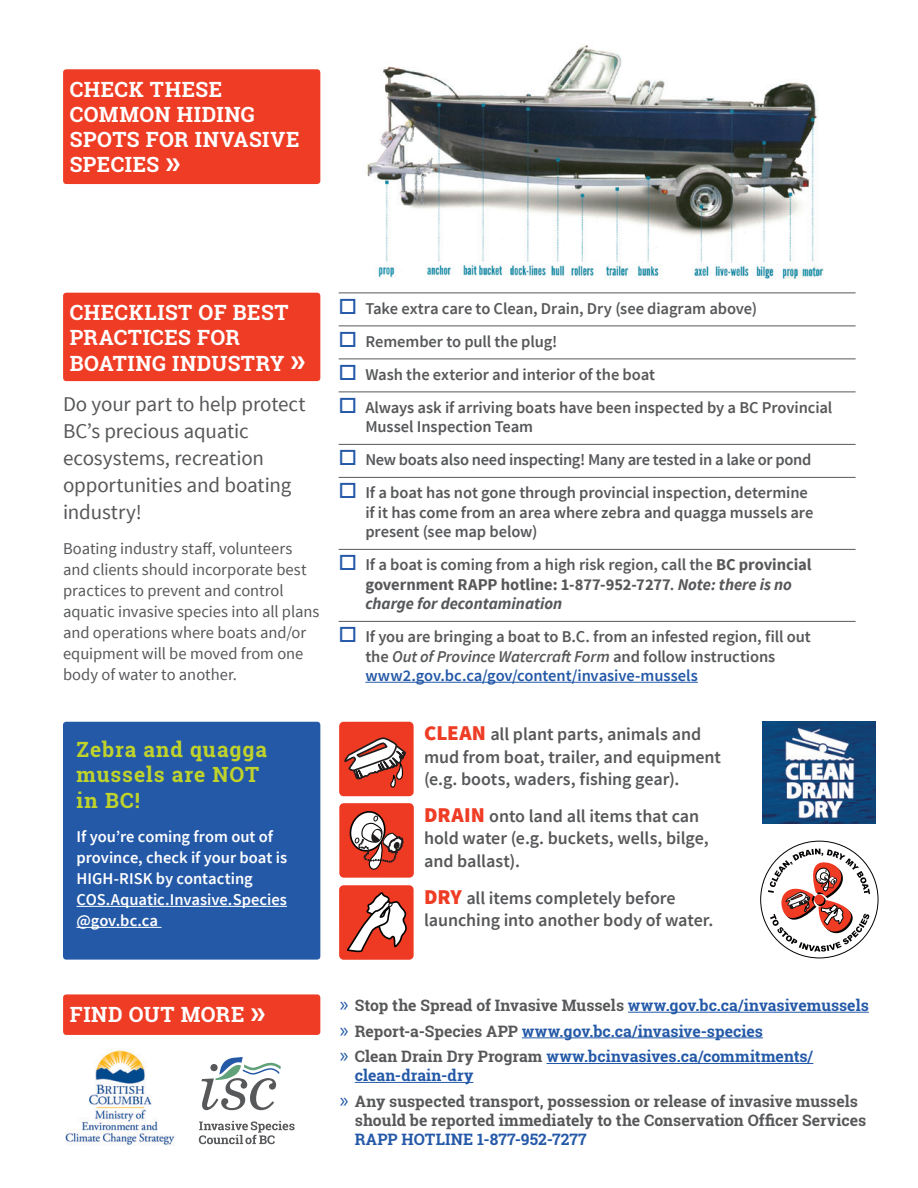
<style>
.page{position:relative;width:918px;height:1188px;background:#fff}
.page>*{position:absolute;margin:0;border:0;box-sizing:border-box;transform-origin:0 0}
.t1{font:700 21px/25.2px "Roboto Slab";letter-spacing:.025em;color:#fff}
.Intro_Text{font:21px/27px "Source Sans Pro";letter-spacing:-.005em;color:#57585a}
.t2{font:700 21px/25.2px "Roboto Slab";letter-spacing:.045em;color:#c0d32b}
.t3{font:600 18px/22.5px "Source Sans Pro";letter-spacing:-.005em;color:#57585a}
.t4{font:600 16.5px/19.5px "Source Sans Pro";letter-spacing:-.005em;color:#57585a}
.Body{font:16.5px/21px "Source Sans Pro";color:#57585a}
.t5{font:700 16.5px/19.5px "Source Sans Pro";color:#57585a}
.Body-2{font:600 16.5px/21px "Source Sans Pro";color:#fff}
.t6{font:700 15.75px/18.9px "Roboto Slab";color:#57585a}
.t7{font:700 15.75px/18.9px "Roboto Slab";color:#2459a8}
.s1{font-family:"Myriad Pro";font-size:33px}
.s2{color:#2459a8}
.s3{font-weight:600}
.s4{font-style:italic}
.s5{font-weight:900;font-size:21px;color:#ef3c25}
.s6{font-family:"Myriad Pro";font-weight:400;font-size:21px;color:#2459a8}
.s7{font-family:"Myriad Pro";font-weight:400;font-size:21px}
.s8{color:#57585a}
</style>
<div class="page">
<img style="left:65px;top:1050px;width:110px;height:96px">
<div style="left:63px;top:69px;width:257px;height:115px;background:#ef3c25;border-radius:3px"></div>
<div style="left:63px;top:994px;width:257px;height:41px;background:#ef3c25;border-radius:3px"></div>
<div style="left:63px;top:293px;width:257px;height:88px;background:#ef3c25;border-radius:3px"></div>
<img style="left:367px;top:45px;width:457px;height:233px">
<hr style="left:339px;top:293px;width:517px;height:1px;background:#57585a">
<hr style="left:339px;top:326px;width:517px;height:1px;background:#57585a">
<hr style="left:339px;top:359px;width:517px;height:1px;background:#57585a">
<hr style="left:339px;top:392px;width:517px;height:1px;background:#57585a">
<hr style="left:339px;top:444px;width:517px;height:1px;background:#57585a">
<hr style="left:339px;top:477px;width:517px;height:1px;background:#57585a">
<hr style="left:339px;top:549px;width:517px;height:1px;background:#57585a">
<hr style="left:339px;top:621px;width:517px;height:1px;background:#57585a">
<hr style="left:365px;top:682px;width:333px;height:1px;background:#2459a8">
<img style="left:763px;top:722px;width:113px;height:101px">
<svg style="left:768px;top:849px;width:102px;height:103px"></svg>
<div style="left:339px;top:803px;width:75px;height:75px;background:#ef3a23;border-radius:4px"></div>
<div style="left:339px;top:722px;width:75px;height:74px;background:#ef3a23;border-radius:4px"></div>
<svg style="left:344px;top:737px;width:62px;height:51px"></svg>
<div style="left:339px;top:885px;width:75px;height:75px;background:#ef3a23;border-radius:4px"></div>
<svg style="left:346px;top:892px;width:61px;height:61px"></svg>
<svg style="left:349px;top:811px;width:55px;height:59px"></svg>
<div style="left:63px;top:722px;width:257px;height:238px;background:#2459a8;border-radius:3px"></div>
<hr style="left:76px;top:906px;width:211px;height:1px;background:#fff">
<hr style="left:76px;top:927px;width:86px;height:1px;background:#fff">
<hr style="left:628px;top:1012px;width:241px;height:1px;background:#2459a8">
<hr style="left:522px;top:1037px;width:241px;height:1px;background:#2459a8">
<hr style="left:546px;top:1063px;width:267px;height:1px;background:#2459a8">
<hr style="left:355px;top:1082px;width:118px;height:1px;background:#2459a8">
<svg style="left:199px;top:1121px;width:96px;height:23px"></svg>
<svg style="left:201px;top:1057px;width:80px;height:53px"></svg>
<h2 class="t1" style="left:70px;top:76px;width:231px">CHECK THESE<br>COMMON HIDING<br>SPOTS FOR INVASIVE<br>SPECIES <span class="s1">»</span></h2>
<h2 class="t1" style="left:70px;top:300px;width:238px">CHECKLIST OF BEST<br>PRACTICES FOR<br>BOATING INDUSTRY <span class="s1">»</span></h2>
<p class="Intro_Text" style="left:63px;top:391px;width:244px">Do your part to help protect<br>BC’s precious aquatic ecosystems, recreation opportunities and boating industry!</p>
<p class="Body" style="left:63px;top:538px;width:258px">Boating industry staff, volunteers and clients should incorporate best practices to prevent and control aquatic invasive species into all plans and operations where boats and/or equipment will be moved from one body of water to another.</p>
<p class="t2" style="left:76px;top:737px;width:192px">Zebra and quagga mussels are NOT in BC!</p>
<p class="Body-2" style="left:76px;top:827px;width:212px">If you’re coming from out of province, check if your boat is<br>HIGH-RISK by contacting<br>COS.Aquatic.Invasive.Species @gov.bc.ca</p>
<p class="t4" style="left:338px;top:299px;width:420px"><span class="s2">□</span> Take extra care to Clean, Drain, Dry (see diagram above)</p>
<p class="t4" style="left:338px;top:332px;width:220px"><span class="s2">□</span> Remember to pull the plug!</p>
<p class="t4" style="left:338px;top:365px;width:318px"><span class="s2">□</span> Wash the exterior and interior of the boat</p>
<p class="t4" style="left:365px;top:398px;width:469px;text-indent:-27px"><span class="s2">□</span> Always ask if arriving boats have been inspected by a BC Provincial<br>Mussel Inspection Team</p>
<p class="t4" style="left:338px;top:450px;width:475px"><span class="s2">□</span> New boats also need inspecting! Many are tested in a lake or pond</p>
<p class="t4" style="left:365px;top:483px;width:450px;text-indent:-27px"><span class="s2">□</span> If a boat has not gone through provincial inspection, determine if it has come from an area where zebra and quagga mussels are present (see map below)</p>
<p class="t5" style="left:365px;top:555px;width:448px;text-indent:-27px"><span class="s2">□</span> <span class="s3">If a boat is coming from a high risk region, call the</span> BC provincial government RAPP hotline: 1-877-952-7277<span class="s3">.</span> <span class="s4">Note: there is no charge for decontamination</span></p>
<p class="t4" style="left:365px;top:627px;width:447px;text-indent:-27px"><span class="s2">□</span> If you are bringing a boat to B.C. from an infested region, fill out the <span class="s4">Out of Province Watercraft Form</span> and follow instructions <span class="s2">www2.gov.bc.ca/gov/content/invasive-mussels</span></p>
<p class="t3" style="left:424px;top:723px;width:298px"><span class="s5">CLEAN</span> all plant parts, animals and mud from boat, trailer, and equipment (e.g. boots, waders, fishing gear).</p>
<p class="t3" style="left:424px;top:805px;width:286px"><span class="s5">DRAIN</span> onto land all items that can hold water (e.g. buckets, wells, bilge, and ballast).</p>
<p class="t3" style="left:424px;top:887px;width:291px"><span class="s5">DRY</span> all items completely before launching into another body of water.</p>
<h2 class="t1" style="left:70px;top:1002px;width:198px">FIND OUT MORE <span class="s1">»</span></h2>
<p class="t6" style="left:340px;top:996px;width:531px"><span class="s6">»</span> Stop the Spread of Invasive Mussels <span class="s2">www.gov.bc.ca/invasivemussels</span></p>
<p class="t7" style="left:340px;top:1021px;width:425px"><span class="s7">»</span> <span class="s8">Report-a-Species APP</span> www.gov.bc.ca/invasive-species</p>
<p class="t7" style="left:355px;top:1047px;width:460px;text-indent:-15px"><span class="s7">»</span> <span class="s8">Clean Drain Dry Program</span> www.bcinvasives.ca/commitments/ clean-drain-dry</p>
<p class="t6" style="left:355px;top:1092px;width:513px;text-indent:-15px"><span class="s6">»</span> Any suspected transport, possession or release of invasive mussels should be reported immediately to the Conservation Officer Services<br><span class="s2">RAPP HOTLINE 1-877-952-7277</span></p>
</div>
